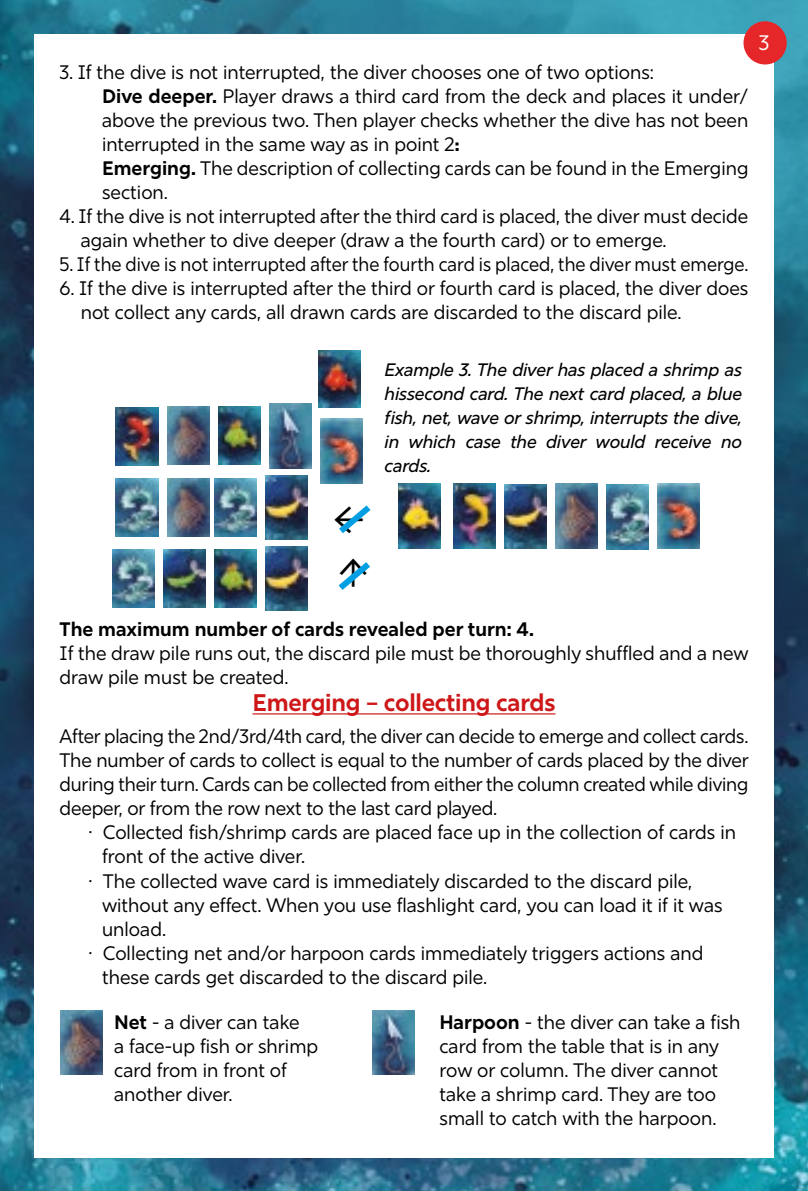
<style>
.page{position:relative;width:808px;height:1191px;background:#fff}
.page>*{position:absolute;margin:0;border:0;box-sizing:border-box;transform-origin:0 0}
.t1{font:48px "Minion Pro";color:#000}
.t2{font:700 24px "Rig Sans";letter-spacing:-.01em;color:#cd1719}
.t3{font:21px "Rig Sans";color:#fff}
.t4{font:19.5px/24px "Rig Sans";color:#000}
.t5{font:19.5px "Rig Sans";color:#000;scale:.96 1}
.t6{font:700 19.5px "Rig Sans";color:#000}
.t7{font:italic 500 18px/24px "Rig Sans";letter-spacing:-.01em;color:#000;text-align:justify}
.s1{font-weight:700}
</style>
<div class="page">
<img style="left:1px;top:0;width:807px;height:1191px">
<img style="left:0;top:0;width:1px;height:1191px">
<div style="left:34px;top:34px;width:740px;height:1123px;background:#fff"></div>
<img style="left:167px;top:407px;width:42px;height:58px">
<img style="left:167px;top:478px;width:42px;height:58px">
<img style="left:163px;top:549px;width:42px;height:58px">
<img style="left:218px;top:407px;width:42px;height:58px">
<img style="left:214px;top:478px;width:42px;height:58px">
<img style="left:214px;top:549px;width:42px;height:58px">
<img style="left:269px;top:404px;width:42px;height:64px">
<img style="left:265px;top:475px;width:42px;height:64px">
<img style="left:265px;top:546px;width:42px;height:65px">
<img style="left:116px;top:407px;width:42px;height:58px">
<img style="left:116px;top:478px;width:42px;height:58px">
<img style="left:112px;top:549px;width:42px;height:58px">
<img style="left:319px;top:350px;width:42px;height:58px">
<img style="left:320px;top:419px;width:42px;height:64px">
<svg style="left:339px;top:505px;width:32px;height:29px"></svg>
<svg style="left:338px;top:562px;width:32px;height:28px"></svg>
<img style="left:399px;top:484px;width:42px;height:64px">
<img style="left:454px;top:484px;width:42px;height:64px">
<img style="left:505px;top:484px;width:42px;height:65px">
<img style="left:556px;top:484px;width:42px;height:64px">
<img style="left:607px;top:484px;width:42px;height:65px">
<img style="left:658px;top:483px;width:42px;height:65px">
<hr style="left:252px;top:713px;width:303px;height:1px;background:#cd1719">
<img style="left:61px;top:1010px;width:42px;height:64px">
<img style="left:372px;top:1010px;width:43px;height:64px">
<div style="left:743px;top:21px;width:44px;height:43px;background:#e62729;border-radius:50%"></div>
<p class="t4" style="left:102px;top:60px;width:648px;text-indent:-43px">3. If the dive is not interrupted, the diver chooses one of two options:<br><span class="s1">Dive deeper.</span> Player draws a third card from the deck and places it under/ above the previous two. Then player checks whether the dive has not been interrupted in the same way as in point 2<span class="s1">.·<br>Emerging.</span> The description of collecting cards can be found in the Emerging section.</p>
<p class="t4" style="left:81px;top:204px;width:669px;text-indent:-21px">4. If the dive is not interrupted after the third card is placed, the diver must decide again whether to dive deeper (draw a the fourth card) or to emerge.</p>
<p class="t5" style="left:60px;top:252px;width:719px">5. If the dive is not interrupted after the fourth card is placed, the diver must emerge.</p>
<p class="t4" style="left:81px;top:276px;width:669px;text-indent:-21px">6. If the dive is interrupted after the third or fourth card is placed, the diver does not collect any cards, all drawn cards are discarded to the discard pile.</p>
<p class="t3" style="left:759px;top:30px;width:12px">3</p>
<h1 class="t1" style="left:333px;top:484px;width:33px">←</h1>
<h1 class="t1" style="left:388px;top:557px;width:33px;rotate:90deg">←</h1>
<p class="t7" style="left:385px;top:357px;width:359px">Example 3. The diver has placed a shrimp as hissecond card. The next card placed, a blue fish, net, wave or shrimp, interrupts the dive, in which case the diver would receive no cards.</p>
<p class="t6" style="left:60px;top:617px;width:476px">The maximum number of cards revealed per turn: 4.</p>
<p class="t4" style="left:60px;top:641px;width:691px">If the draw pile runs out, the discard pile must be thoroughly shuffled and a new draw pile must be created.</p>
<p class="t2" style="left:252px;top:688px;width:304px">Emerging – collecting cards</p>
<p class="t4" style="left:60px;top:725px;width:691px;text-align:justify">After placing the 2nd/3rd/4th card, the diver can decide to emerge and collect cards.<br>The number of cards to collect is equal to the number of cards placed by the diver during their turn. Cards can be collected from either the column created while diving deeper, or from the row next to the last card played.</p>
<p class="t4" style="left:94px;top:821px;width:644px">· Collected fish/shrimp cards are placed face up in the collection of cards in</p>
<p class="t4" style="left:102px;top:845px;width:205px">front of the active diver.</p>
<p class="t4" style="left:94px;top:869px;width:600px">· The collected wave card is immediately discarded to the discard pile,</p>
<p class="t4" style="left:102px;top:893px;width:622px">without any effect. When you use flashlight card, you can load it if it was</p>
<p class="t4" style="left:102px;top:917px;width:66px">unload.</p>
<p class="t4" style="left:94px;top:941px;width:612px">· Collecting net and/or harpoon cards immediately triggers actions and</p>
<p class="t4" style="left:102px;top:965px;width:387px">these cards get discarded to the discard pile.</p>
<p class="t4" style="left:114px;top:1010px;width:206px"><span class="s1">Net</span> - a diver can take<br>a face-up fish or shrimp card from in front of another diver.</p>
<p class="t4" style="left:439px;top:1010px;width:303px"><span class="s1">Harpoon</span> - the diver can take a fish card from the table that is in any row or column. The diver cannot take a shrimp card. They are too small to catch with the harpoon.</p>
</div>
